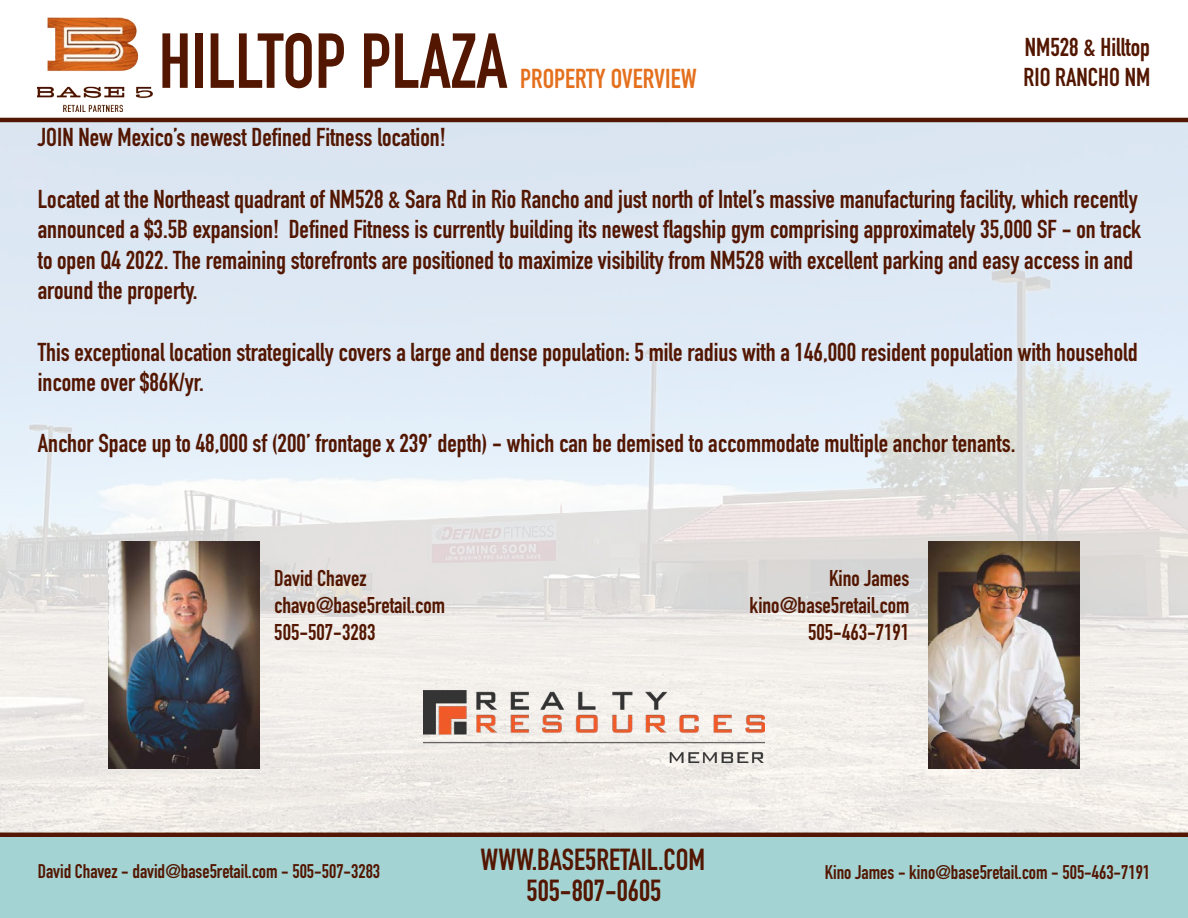
<style>
.page{position:relative;width:1188px;height:918px;background:#fff}
.page>*{position:absolute;margin:0;border:0;box-sizing:border-box;transform-origin:0 0}
.t1{font:700 76.5px "DIN Condensed";color:#531600}
.t2{font:700 30px/30.9px "DIN Condensed";color:#531600;text-align:center}
.t3{font:700 27px "DIN Condensed";color:#e4701e}
.t4{font:700 25.5px/30.6px "DIN Condensed";color:#531600}
.t5{font:700 22.5px "DIN Condensed";color:#531600}
.t6{font:700 19.5px "DIN Condensed";color:#531600}
</style>
<div class="page">
<img style="left:38px;top:17px;width:114px;height:95px">
<hr style="left:0;top:118px;width:1188px;height:4px;background:#531600">
<div style="left:0;top:832px;width:1188px;height:5px;background:#531600"></div>
<div style="left:0;top:837px;width:1188px;height:81px;background:#a3d3d3"></div>
<img style="left:1px;top:122px;width:1186px;height:710px">
<img style="left:108px;top:541px;width:151px;height:227px">
<img style="left:929px;top:541px;width:150px;height:227px">
<img style="left:424px;top:691px;width:340px;height:71px">
<h1 class="t1" style="left:159px;top:10px;width:350px">HILLTOP PLAZA</h1>
<p class="t3" style="left:520px;top:61px;width:178px">PROPERTY OVERVIEW</p>
<p class="t4" style="left:38px;top:122px;width:410px">JOIN New Mexico’s newest Defined Fitness location!</p>
<p class="t4" style="left:1024px;top:31px;width:128px">NM528 &amp; Hilltop<br>RIO RANCHO NM</p>
<p class="t4" style="left:38px;top:183px;width:1105px">Located at the Northeast quadrant of NM528 &amp; Sara Rd in Rio Rancho and just north of Intel’s massive manufacturing facility, which recently announced a $3.5B expansion! Defined Fitness is currently building its newest flagship gym comprising approximately 35,000 SF - on track to open Q4 2022. The remaining storefronts are positioned to maximize visibility from NM528 with excellent parking and easy access in and around the property.</p>
<p class="t4" style="left:38px;top:336px;width:1102px">This exceptional location strategically covers a large and dense population: 5 mile radius with a 146,000 resident population with household income over $86K/yr.</p>
<p class="t4" style="left:38px;top:428px;width:979px">Anchor Space up to 48,000 sf (200’ frontage x 239’ depth) - which can be demised to accommodate multiple anchor tenants.</p>
<p class="t5" style="left:274px;top:563px;width:94px">David Chavez</p>
<p class="t5" style="left:274px;top:590px;width:172px">chavo@base5retail.com</p>
<p class="t5" style="left:274px;top:617px;width:103px">505-507-3283</p>
<p class="t5" style="left:829px;top:563px;width:82px">Kino James</p>
<p class="t5" style="left:750px;top:590px;width:161px">kino@base5retail.com</p>
<p class="t5" style="left:808px;top:617px;width:103px">505-463-7191</p>
<p class="t6" style="left:38px;top:858px;width:344px">David Chavez - david@base5retail.com - 505-507-3283</p>
<p class="t2" style="left:481px;top:844px;width:226px">WWW.BASE5RETAIL.COM<br>505-807-0605</p>
<p class="t6" style="left:825px;top:859px;width:327px">Kino James - kino@base5retail.com - 505-463-7191</p>
</div>
